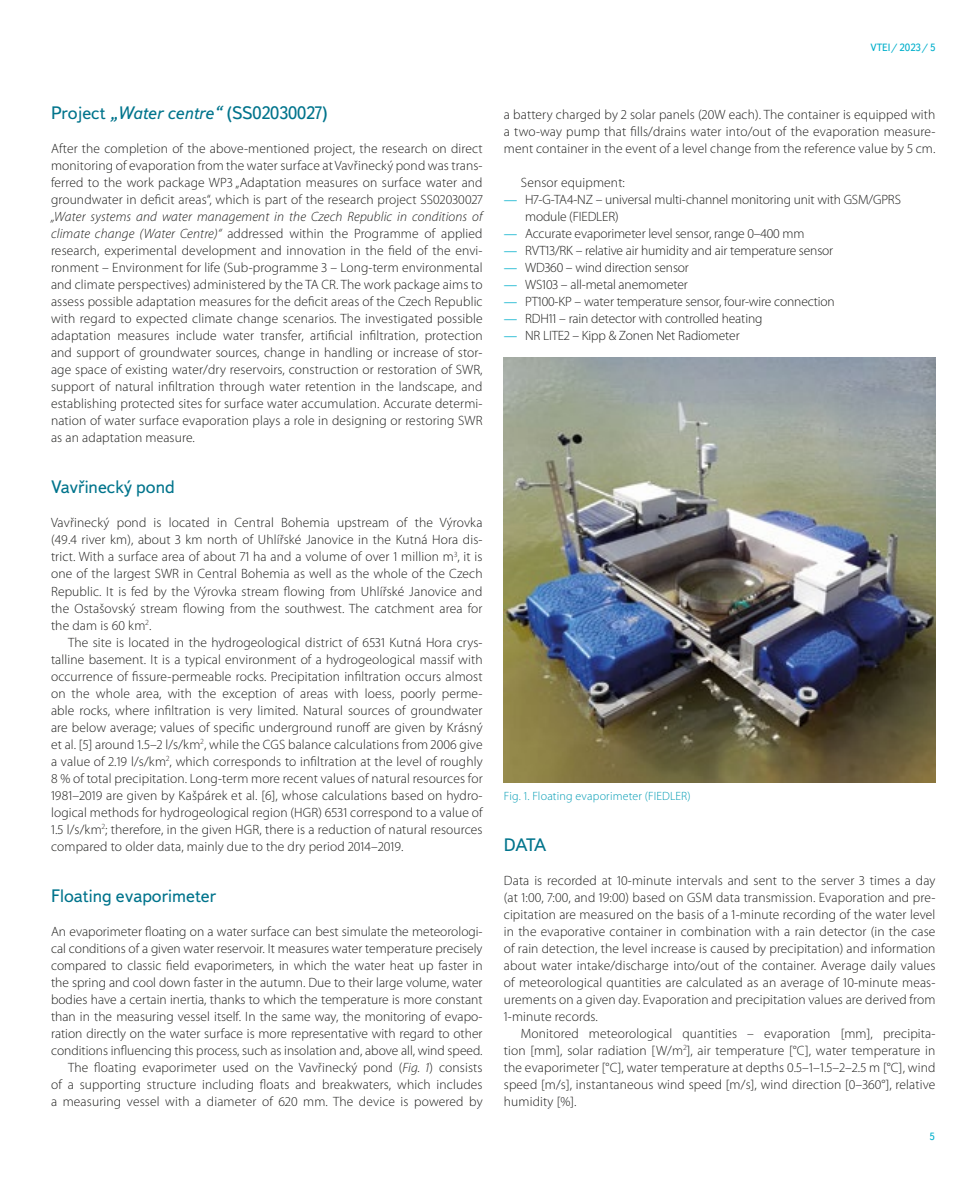
<style>
.page{position:relative;width:978px;height:1191px;background:#fff}
.page>*{position:absolute;margin:0;border:0;box-sizing:border-box;transform-origin:0 0}
.t1{font:18px "Textbook New";color:#00748c}
.t2{font:300 13.5px/17px "Myriad Pro";color:#1d1d1b;text-align:justify}
.t3{font:300 12px "Myriad Pro";letter-spacing:.015em;color:#009cb4}
.t4{font:10.5px "Textbook New";color:#00afcb}
.s1{font-style:italic}
.s2{font-family:"Chaparral Pro";font-weight:400;color:#00afcb}
</style>
<div class="page">
<img style="left:504px;top:357px;width:431px;height:425px">
<p class="t4" style="left:870px;top:41px;width:67px">VTEI/ 2023/ 5</p>
<h1 class="t1" style="left:51px;top:102px;width:278px">Project <span class="s1">„Water centre“</span> (SS02030027)</h1>
<p class="t2" style="left:51px;top:140px;width:433px">After the completion of the above-mentioned project, the research on direct monitoring of evaporation from the water surface at Vavřinecký pond was trans&shy;ferred to the work package WP3 „Adaptation measures on surface water and groundwater in deficit areas“, which is part of the research project SS02030027</p>
<p class="t2" style="left:51px;top:208px;width:433px"><span class="s1">„Water systems and water management in the Czech Republic in conditions of climate change (Water Centre)“</span> addressed within the Programme of applied research, experimental development and innovation in the field of the envi&shy;ronment – Environment for life (Sub-programme 3 – Long-term environmental and climate perspectives) administered by the TA CR. The work package aims to assess possible adaptation measures for the deficit areas of the Czech Republic with regard to expected climate change scenarios. The investigated possible adaptation measures include water transfer, artificial infiltration, protection and support of groundwater sources, change in handling or increase of stor&shy;age space of existing water/dry reservoirs, construction or restoration of SWR, support of natural infiltration through water retention in the landscape, and establishing protected sites for surface water accumulation. Accurate determi&shy;nation of water surface evaporation plays a role in designing or restoring SWR as an adaptation measure.</p>
<h1 class="t1" style="left:51px;top:476px;width:125px">Vavřinecký pond</h1>
<p class="t2" style="left:51px;top:514px;width:433px">Vavřinecký pond is located in Central Bohemia upstream of the Výrovka (49.4 river km), about 3 km north of Uhlířské Janovice in the Kutná Hora dis&shy;trict. With a surface area of about 71 ha and a volume of over 1 million m<sup>3</sup>, it is one of the largest SWR in Central Bohemia as well as the whole of the Czech Republic. It is fed by the Výrovka stream flowing from Uhlířské Janovice and the Ostašovský stream flowing from the southwest. The catchment area for the dam is 60 km<sup>2</sup>.</p>
<p class="t2" style="left:51px;top:633px;width:433px;text-indent:17px">The site is located in the hydrogeological district of 6531 Kutná Hora crys&shy;talline basement. It is a typical environment of a hydrogeological massif with occurrence of fissure-permeable rocks. Precipitation infiltration occurs almost on the whole area, with the exception of areas with loess, poorly perme&shy;able rocks, where infiltration is very limited. Natural sources of groundwater are below average; values of specific underground runoff are given by Krásný et al. [5] around 1.5–2 l/s/km<sup>2</sup>, while the CGS balance calculations from 2006 give a value of 2.19 l/s/km<sup>2</sup>, which corresponds to infiltration at the level of roughly 8 % of total precipitation. Long-term more recent values of natural resources for 1981–2019 are given by Kašpárek et al. [6], whose calculations based on hydro&shy;logical methods for hydrogeological region (HGR) 6531 correspond to a value of 1.5 l/s/km<sup>2</sup>; therefore, in the given HGR, there is a reduction of natural resources compared to older data, mainly due to the dry period 2014–2019.</p>
<h1 class="t1" style="left:51px;top:884px;width:167px">Floating evaporimeter</h1>
<p class="t2" style="left:51px;top:922px;width:433px;text-align:right">An evaporimeter floating on a water surface can best simulate the meteorologi&shy;cal conditions of a given water reservoir. It measures water temperature precisely compared to classic field evaporimeters, in which the water heat up faster in the spring and cool down faster in the autumn. Due to their large volume, water bodies have a certain inertia, thanks to which the temperature is more constant than in the measuring vessel itself. In the same way, the monitoring of evapo&shy;ration directly on the water surface is more representative with regard to other conditions influencing this process, such as insolation and, above all, wind speed.<br>The floating evaporimeter used on the Vavřinecký pond (<span class="s1">Fig. 1</span>) consists<br>of a supporting structure including floats and breakwaters, which includes a measuring vessel with a diameter of 620 mm. The device is powered by</p>
<p class="t2" style="left:504px;top:106px;width:433px">a battery charged by 2 solar panels (20W each). The container is equipped with a two-way pump that fills/drains water into/out of the evaporation measure&shy;ment container in the event of a level change from the reference value by 5 cm.</p>
<p class="t2" style="left:521px;top:174px;width:106px">Sensor equipment:</p>
<p class="t2" style="left:525px;top:191px;width:377px;text-indent:-21px"><span class="s2">—</span> H7-G-TA4-NZ – universal multi-channel monitoring unit with GSM/GPRS module (FIEDLER)</p>
<p class="t2" style="left:504px;top:225px;width:302px"><span class="s2">—</span> Accurate evaporimeter level sensor, range 0–400 mm</p>
<p class="t2" style="left:504px;top:242px;width:331px"><span class="s2">—</span> RVT13/RK – relative air humidity and air temperature sensor</p>
<p class="t2" style="left:504px;top:259px;width:187px"><span class="s2">—</span> WD360 – wind direction sensor</p>
<p class="t2" style="left:504px;top:276px;width:185px"><span class="s2">—</span> WS103 – all-metal anemometer</p>
<p class="t2" style="left:504px;top:293px;width:332px"><span class="s2">—</span> PT100-KP – water temperature sensor, four-wire connection</p>
<p class="t2" style="left:504px;top:310px;width:260px"><span class="s2">—</span> RDH11 – rain detector with controlled heating</p>
<p class="t2" style="left:504px;top:327px;width:237px"><span class="s2">—</span> NR LITE2 – Kipp &amp; Zonen Net Radiometer</p>
<p class="t3" style="left:504px;top:788px;width:188px">Fig. 1. Floating evaporimeter (FIEDLER)</p>
<h1 class="t1" style="left:504px;top:833px;width:44px">DATA</h1>
<p class="t2" style="left:504px;top:871px;width:433px">Data is recorded at 10-minute intervals and sent to the server 3 times a day (at 1:00, 7:00, and 19:00) based on GSM data transmission. Evaporation and pre&shy;cipitation are measured on the basis of a 1-minute recording of the water level in the evaporative container in combination with a rain detector (in the case of rain detection, the level increase is caused by precipitation) and information about water intake/discharge into/out of the container. Average daily values of meteorological quantities are calculated as an average of 10-minute meas&shy;urements on a given day. Evaporation and precipitation values are derived from 1-minute records.</p>
<p class="t2" style="left:504px;top:1024px;width:433px;text-indent:17px">Monitored meteorological quantities – evaporation [mm], precipita&shy;tion [mm], solar radiation [W/m<sup>2</sup>], air temperature [°C], water temperature in the evaporimeter [°C], water temperature at depths 0.5–1–1.5–2–2.5 m [°C], wind speed [m/s], instantaneous wind speed [m/s], wind direction [0–360°], relative humidity [%].</p>
<p class="t4" style="left:930px;top:1130px;width:7px">5</p>
</div>
